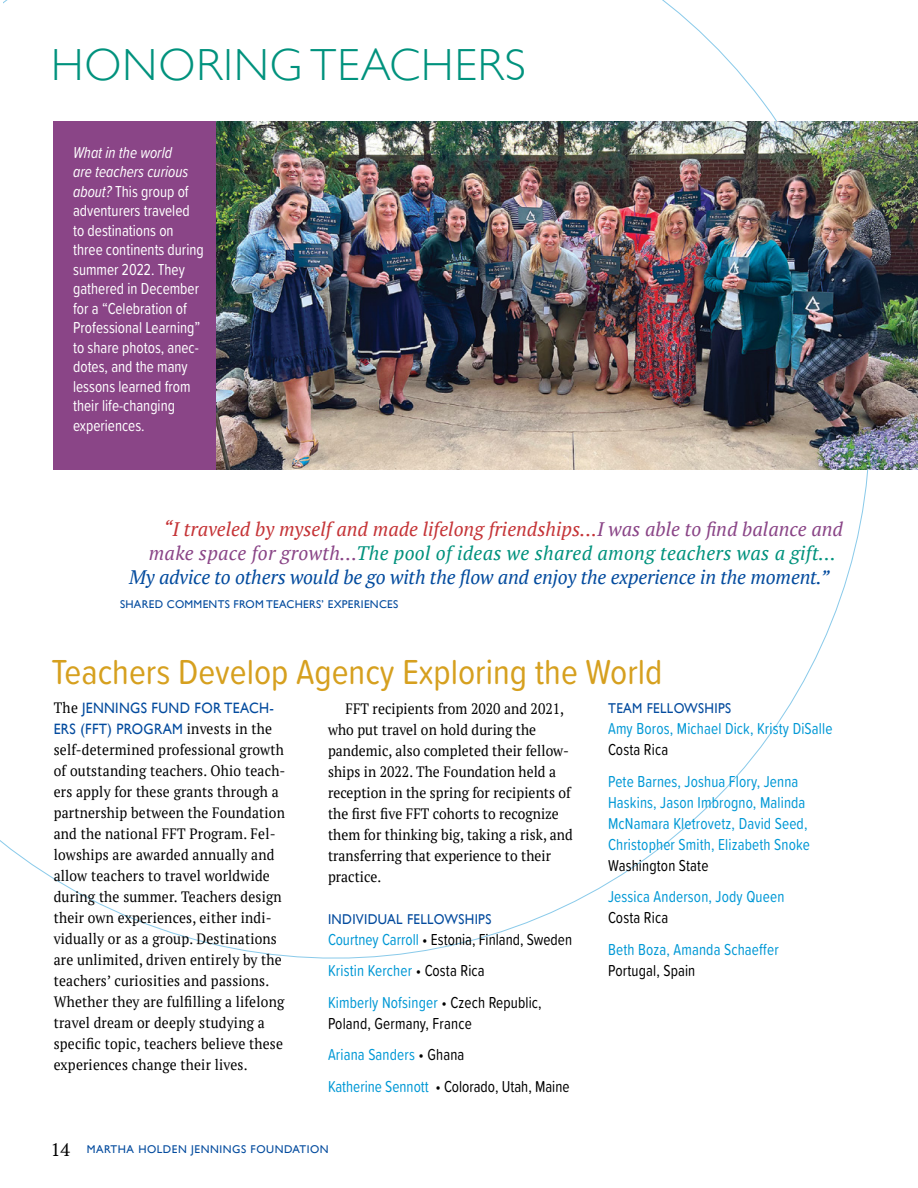
<style>
.page{position:relative;width:918px;height:1188px;background:#fff}
.page>*{position:absolute;margin:0;border:0;box-sizing:border-box;transform-origin:0 0}
.t1{font:300 45px "Gill Sans";letter-spacing:.025em;color:#00927d}
.t2{font:36px "Proxima Soft Cond";color:#d6a01f}
.t3{font:italic 19.5px "PT Serif";color:#c53437}
.t4{font:italic 19.5px "PT Serif";letter-spacing:-.01em;color:#034b9e}
.t5{font:italic 19.5px "PT Serif";letter-spacing:.015em;color:#00927d}
.t6{font:16.5px/19.5px "Proxima Soft Cond";color:#fff;scale:.92 1}
.t7{font:16.5px/31.5px "Proxima Soft Cond";letter-spacing:.01em;color:#000;scale:.92 1}
.t8{font:16.5px/21px "Proxima Soft Cond";letter-spacing:.01em;color:#0098d5;scale:.92 1}
.t9{font:15px/21px "PT Serif";letter-spacing:.015em;color:#000;scale:.92 1}
.t10{font:15px "Gill Sans";letter-spacing:.025em;color:#034b9e;scale:.92 1}
.t11{font:14.25px "Gill Sans";letter-spacing:.025em;color:#034b9e;scale:.92 1}
.t12{font:11.25px "Gill Sans";letter-spacing:.05em;color:#034b9e}
.s1{font-style:italic}
.s2{color:#8a4587}
.s3{font-family:"PT Serif";color:#000}
.s4{color:#0098d5}
.s5{font-family:"Gill Sans";color:#034b9e}
.s6{font-family:"PT Serif";font-size:18px;color:#000}
</style>
<div class="page">
<img style="left:216px;top:122px;width:702px;height:348px">
<div style="left:54px;top:122px;width:162px;height:348px;background:#8a4587"></div>
<h1 class="t1" style="left:51px;top:39px;width:476px">HONORING TEACHERS</h1>
<p class="t6" style="left:73px;top:142px;width:144px"><span class="s1">What in the world<br>are teachers curious about?</span> This group of adventurers traveled to destinations on three continents during summer 2022. They gathered in December for a “Celebration of<br>Professional Learning” to share photos, anec&shy;dotes, and the many lessons learned from their life-changing experiences.</p>
<h3 class="t3" style="left:163px;top:516px;width:681px">“I traveled by myself and made lifelong friendships...<span class="s2">I was able to find balance and</span></h3>
<h3 class="t5" style="left:149px;top:540px;width:689px"><span class="s2">make space for growth…</span>The pool of ideas we shared among teachers was a gift…</h3>
<h3 class="t4" style="left:129px;top:564px;width:702px">My advice to others would be go with the flow and enjoy the experience in the moment.”</h3>
<p class="t12" style="left:120px;top:597px;width:9px">SHARED</p>
<p class="t12" style="left:167px;top:597px;width:44px">COMMENTS</p>
<p class="t12" style="left:234px;top:597px;width:41px">FROM TEACHERS</p>
<p class="t12" style="left:322px;top:597px;width:34px">’ EXPERIENCES</p>
<h2 class="t2" style="left:52px;top:646px;width:612px">Teachers Develop Agency Exploring the World</h2>
<p class="t11" style="left:608px;top:700px;width:59px">TEAM FELLO</p>
<p class="t11" style="left:684px;top:700px;width:51px">WSHI PS</p>
<p class="t8" style="left:608px;top:718px;width:245px">Amy Boros, Michael Dick, Kristy DiSalle</p>
<p class="t7" style="left:608px;top:733px;width:67px">Costa Rica</p>
<p class="t8" style="left:608px;top:770px;width:221px">Pete Barnes, Joshua Flory, Jenna Haskins, Jason Imbrogno, Malinda McNamara Kletrovetz, David Seed, Christopher Smith, Elizabeth Snoke</p>
<p class="t7" style="left:608px;top:849px;width:111px">Washington State</p>
<p class="t8" style="left:608px;top:886px;width:193px">Jessica Anderson, Jody Queen</p>
<p class="t7" style="left:608px;top:902px;width:67px">Costa Rica</p>
<p class="t8" style="left:608px;top:938px;width:187px">Beth Boza, Amanda Schaeffer</p>
<p class="t7" style="left:608px;top:954px;width:96px">Portugal, Spain</p>
<p class="t10" style="left:54px;top:699px;width:126px"><span class="s3">The</span> JENNINGS FUND</p>
<p class="t10" style="left:195px;top:699px;width:43px">FOR TEACH</p>
<p class="t10" style="left:270px;top:699px;width:6px">-</p>
<p class="t10" style="left:54px;top:720px;width:9px">ERS</p>
<p class="t10" style="left:80px;top:720px;width:59px">(FFT) PROGRA</p>
<p class="t9" style="left:328px;top:698px;width:268px;text-indent:17px">FFT recipients from 2020 and 2021, who put travel on hold during the pandemic, also completed their fellow&shy;ships in 2022. The Foundation held a reception in the spring for recipients of the first five FFT cohorts to recognize them for thinking big, taking a risk, and transferring that experience to their practice.</p>
<p class="t11" style="left:328px;top:910px;width:9px">INDIVIDUAL</p>
<p class="t11" style="left:407px;top:910px;width:17px">FELLO</p>
<p class="t11" style="left:445px;top:910px;width:51px">WSHI PS</p>
<p class="t7" style="left:328px;top:923px;width:267px"><span class="s4">Courtney Carroll</span> • Estonia, Finland, Sweden<br><span class="s4">Kristin Kercher</span> • Costa Rica<br><span class="s4">Kimberly Nofsinger</span> • Czech Republic,</p>
<p class="t7" style="left:328px;top:1007px;width:264px">Poland, Germany, France<br><span class="s4">Ariana Sanders</span> • Ghana<br><span class="s4">Katherine Sennott</span> • Colorado, Utah, Maine</p>
<p class="t9" style="left:54px;top:718px;width:253px;text-indent:119px"><span class="s5">M</span> invests in the self-determined professional growth of outstanding teachers. Ohio teach&shy;ers apply for these grants through a partnership between the Foundation and the national FFT Program. Fel&shy;lowships are awarded annually and allow teachers to travel worldwide during the summer. Teachers design their own experiences, either indi&shy;vidually or as a group. Destinations are unlimited, driven entirely by the teachers’ curiosities and passions.<br>Whether they are fulfilling a lifelong travel dream or deeply studying a specific topic, teachers believe these experiences change their lives.</p>
<p class="t12" style="left:51px;top:1142px;width:279px"><span class="s6">14</span> MARTHA HOLDEN JENNINGS FOUNDATION</p>
</div>
